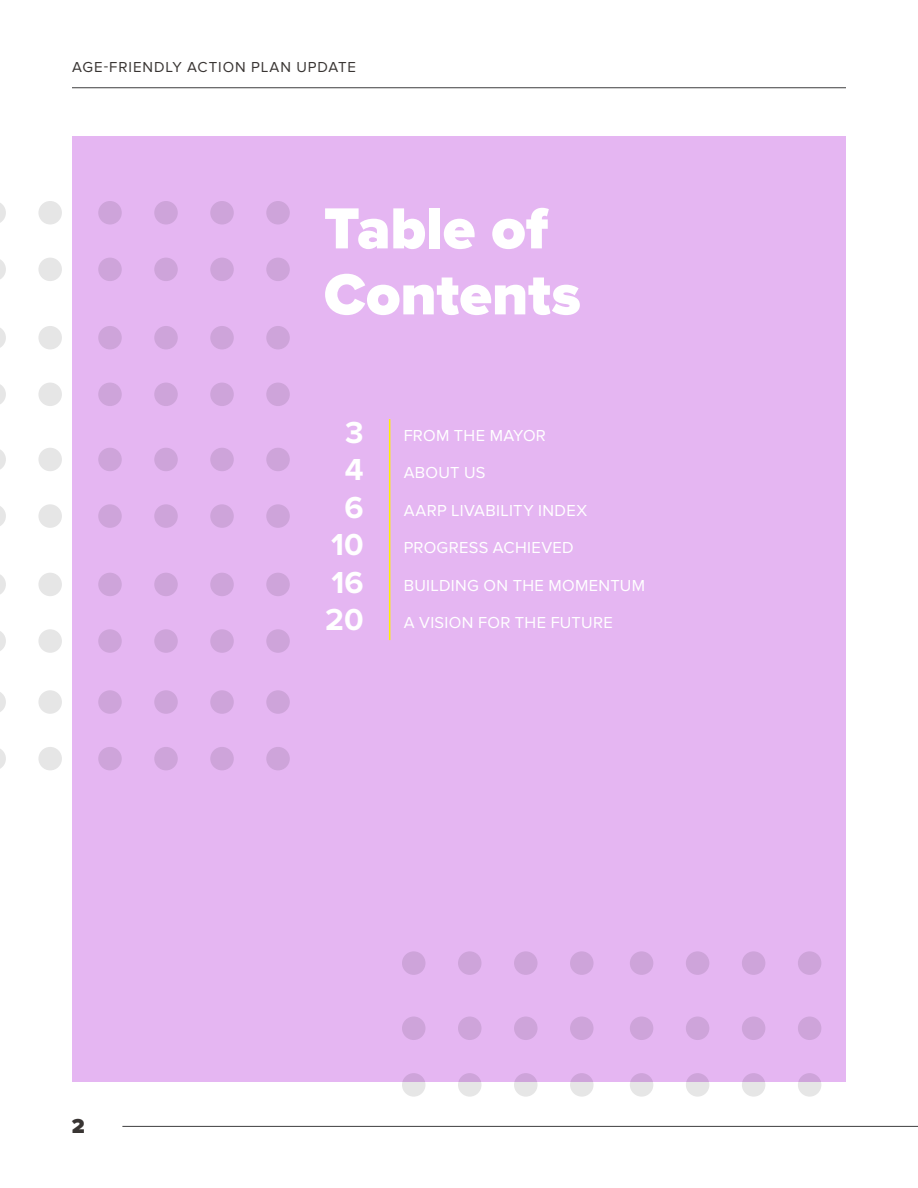
<style>
.page{position:relative;width:918px;height:1188px;background:#fff}
.page>*{position:absolute;margin:0;border:0;box-sizing:border-box;transform-origin:0 0}
.t1{font:900 60px/66px "Proxima Nova";color:#fff}
.t2{font:700 31.5px "Proxima Nova";color:#fff}
.t3{font:900 21px "Proxima Nova";color:#393533}
.t4{font:16.5px "Proxima Nova";letter-spacing:.02em;color:#fff}
.t5{font:15px "Proxima Nova";letter-spacing:.06em;color:#393533}
</style>
<div class="page">
<hr style="left:72px;top:87px;width:774px;height:1px;background:#3e3e3f">
<hr style="left:122px;top:1126px;width:796px;height:1px;background:#3e3e3f">
<div style="left:72px;top:136px;width:774px;height:946px;background:#e5b6f2"></div>
<hr style="left:389px;top:419px;width:1px;height:221px;background:#fff101">
<div style="left:98px;top:629px;width:24px;height:24px;background:#cea4da;border-radius:50%"></div>
<div style="left:98px;top:747px;width:24px;height:23px;background:#cea4da;border-radius:50%"></div>
<div style="left:210px;top:629px;width:24px;height:24px;background:#cea4da;border-radius:50%"></div>
<div style="left:210px;top:747px;width:24px;height:23px;background:#cea4da;border-radius:50%"></div>
<svg style="left:0;top:631px;width:6px;height:20px"></svg>
<svg style="left:0;top:749px;width:6px;height:20px"></svg>
<div style="left:98px;top:383px;width:24px;height:23px;background:#cea4da;border-radius:50%"></div>
<div style="left:210px;top:383px;width:24px;height:23px;background:#cea4da;border-radius:50%"></div>
<svg style="left:0;top:384px;width:6px;height:20px"></svg>
<div style="left:98px;top:504px;width:24px;height:24px;background:#cea4da;border-radius:50%"></div>
<div style="left:210px;top:504px;width:24px;height:24px;background:#cea4da;border-radius:50%"></div>
<svg style="left:0;top:506px;width:6px;height:20px"></svg>
<div style="left:98px;top:258px;width:24px;height:23px;background:#cea4da;border-radius:50%"></div>
<div style="left:210px;top:258px;width:24px;height:23px;background:#cea4da;border-radius:50%"></div>
<svg style="left:0;top:259px;width:6px;height:20px"></svg>
<div style="left:154px;top:629px;width:24px;height:24px;background:#cea4da;border-radius:50%"></div>
<div style="left:154px;top:747px;width:24px;height:23px;background:#cea4da;border-radius:50%"></div>
<div style="left:266px;top:629px;width:24px;height:24px;background:#cea4da;border-radius:50%"></div>
<div style="left:266px;top:747px;width:24px;height:23px;background:#cea4da;border-radius:50%"></div>
<div style="left:38px;top:629px;width:24px;height:24px;background:#e6e6e6;border-radius:50%"></div>
<div style="left:38px;top:747px;width:24px;height:23px;background:#e6e6e6;border-radius:50%"></div>
<div style="left:154px;top:383px;width:24px;height:23px;background:#cea4da;border-radius:50%"></div>
<div style="left:266px;top:383px;width:24px;height:23px;background:#cea4da;border-radius:50%"></div>
<div style="left:38px;top:383px;width:24px;height:23px;background:#e6e6e6;border-radius:50%"></div>
<div style="left:154px;top:504px;width:24px;height:24px;background:#cea4da;border-radius:50%"></div>
<div style="left:266px;top:504px;width:24px;height:24px;background:#cea4da;border-radius:50%"></div>
<div style="left:38px;top:504px;width:24px;height:24px;background:#e6e6e6;border-radius:50%"></div>
<div style="left:154px;top:258px;width:24px;height:23px;background:#cea4da;border-radius:50%"></div>
<div style="left:266px;top:258px;width:24px;height:23px;background:#cea4da;border-radius:50%"></div>
<div style="left:38px;top:258px;width:24px;height:23px;background:#e6e6e6;border-radius:50%"></div>
<div style="left:98px;top:573px;width:24px;height:23px;background:#cea4da;border-radius:50%"></div>
<div style="left:98px;top:690px;width:24px;height:24px;background:#cea4da;border-radius:50%"></div>
<div style="left:210px;top:573px;width:24px;height:23px;background:#cea4da;border-radius:50%"></div>
<div style="left:210px;top:690px;width:24px;height:24px;background:#cea4da;border-radius:50%"></div>
<svg style="left:0;top:574px;width:6px;height:20px"></svg>
<svg style="left:0;top:692px;width:6px;height:20px"></svg>
<div style="left:98px;top:326px;width:24px;height:23px;background:#cea4da;border-radius:50%"></div>
<div style="left:210px;top:326px;width:24px;height:23px;background:#cea4da;border-radius:50%"></div>
<svg style="left:0;top:328px;width:6px;height:20px"></svg>
<div style="left:98px;top:448px;width:24px;height:23px;background:#cea4da;border-radius:50%"></div>
<div style="left:210px;top:448px;width:24px;height:23px;background:#cea4da;border-radius:50%"></div>
<svg style="left:0;top:450px;width:6px;height:19px"></svg>
<div style="left:98px;top:201px;width:24px;height:23px;background:#cea4da;border-radius:50%"></div>
<div style="left:210px;top:201px;width:24px;height:23px;background:#cea4da;border-radius:50%"></div>
<svg style="left:0;top:203px;width:6px;height:20px"></svg>
<div style="left:154px;top:573px;width:24px;height:23px;background:#cea4da;border-radius:50%"></div>
<div style="left:154px;top:690px;width:24px;height:24px;background:#cea4da;border-radius:50%"></div>
<div style="left:266px;top:573px;width:24px;height:23px;background:#cea4da;border-radius:50%"></div>
<div style="left:266px;top:690px;width:24px;height:24px;background:#cea4da;border-radius:50%"></div>
<div style="left:38px;top:573px;width:24px;height:23px;background:#e6e6e6;border-radius:50%"></div>
<div style="left:38px;top:690px;width:24px;height:24px;background:#e6e6e6;border-radius:50%"></div>
<div style="left:154px;top:326px;width:24px;height:23px;background:#cea4da;border-radius:50%"></div>
<div style="left:266px;top:326px;width:24px;height:23px;background:#cea4da;border-radius:50%"></div>
<div style="left:38px;top:326px;width:24px;height:23px;background:#e6e6e6;border-radius:50%"></div>
<div style="left:154px;top:448px;width:24px;height:23px;background:#cea4da;border-radius:50%"></div>
<div style="left:266px;top:448px;width:24px;height:23px;background:#cea4da;border-radius:50%"></div>
<div style="left:38px;top:448px;width:24px;height:23px;background:#e6e6e6;border-radius:50%"></div>
<div style="left:154px;top:201px;width:24px;height:23px;background:#cea4da;border-radius:50%"></div>
<div style="left:266px;top:201px;width:24px;height:23px;background:#cea4da;border-radius:50%"></div>
<div style="left:38px;top:201px;width:24px;height:23px;background:#e6e6e6;border-radius:50%"></div>
<div style="left:630px;top:951px;width:23px;height:24px;background:#cea4da;border-radius:50%"></div>
<div style="left:402px;top:951px;width:23px;height:24px;background:#cea4da;border-radius:50%"></div>
<div style="left:742px;top:951px;width:23px;height:24px;background:#cea4da;border-radius:50%"></div>
<div style="left:514px;top:951px;width:24px;height:24px;background:#cea4da;border-radius:50%"></div>
<svg style="left:630px;top:1073px;width:23px;height:24px"></svg>
<svg style="left:402px;top:1073px;width:23px;height:24px"></svg>
<svg style="left:742px;top:1073px;width:23px;height:24px"></svg>
<svg style="left:514px;top:1073px;width:24px;height:24px"></svg>
<div style="left:686px;top:951px;width:23px;height:24px;background:#cea4da;border-radius:50%"></div>
<div style="left:458px;top:951px;width:24px;height:24px;background:#cea4da;border-radius:50%"></div>
<div style="left:798px;top:951px;width:23px;height:24px;background:#cea4da;border-radius:50%"></div>
<div style="left:570px;top:951px;width:24px;height:24px;background:#cea4da;border-radius:50%"></div>
<svg style="left:686px;top:1073px;width:23px;height:24px"></svg>
<svg style="left:458px;top:1073px;width:24px;height:24px"></svg>
<svg style="left:798px;top:1073px;width:23px;height:24px"></svg>
<svg style="left:570px;top:1073px;width:24px;height:24px"></svg>
<div style="left:630px;top:1017px;width:23px;height:23px;background:#cea4da;border-radius:50%"></div>
<div style="left:402px;top:1017px;width:23px;height:23px;background:#cea4da;border-radius:50%"></div>
<div style="left:742px;top:1017px;width:23px;height:23px;background:#cea4da;border-radius:50%"></div>
<div style="left:514px;top:1017px;width:24px;height:23px;background:#cea4da;border-radius:50%"></div>
<div style="left:686px;top:1017px;width:23px;height:23px;background:#cea4da;border-radius:50%"></div>
<div style="left:458px;top:1017px;width:24px;height:23px;background:#cea4da;border-radius:50%"></div>
<div style="left:798px;top:1017px;width:23px;height:23px;background:#cea4da;border-radius:50%"></div>
<div style="left:570px;top:1017px;width:24px;height:23px;background:#cea4da;border-radius:50%"></div>
<p class="t5" style="left:72px;top:58px;width:286px">AGE-FRIENDLY ACTION PLAN UPDATE</p>
<p class="t1" style="left:324px;top:195px;width:258px">Table of<br>Contents</p>
<p class="t3" style="left:72px;top:1111px;width:14px">2</p>
<p class="t2" style="left:345px;top:414px;width:20px">3</p>
<p class="t2" style="left:345px;top:451px;width:20px">4</p>
<p class="t2" style="left:345px;top:489px;width:21px">6</p>
<p class="t2" style="left:331px;top:526px;width:34px">10</p>
<p class="t2" style="left:332px;top:564px;width:34px">16</p>
<p class="t2" style="left:325px;top:601px;width:40px">20</p>
<p class="t4" style="left:404px;top:426px;width:144px">FROM THE MAYOR</p>
<p class="t4" style="left:404px;top:463px;width:83px">ABOUT US</p>
<p class="t4" style="left:404px;top:501px;width:185px">AARP LIVABILITY INDEX</p>
<p class="t4" style="left:404px;top:538px;width:172px">PROGRESS ACHIEVED</p>
<p class="t4" style="left:404px;top:576px;width:243px">BUILDING ON THE MOMENTUM</p>
<p class="t4" style="left:404px;top:613px;width:211px">A VISION FOR THE FUTURE</p>
</div>
